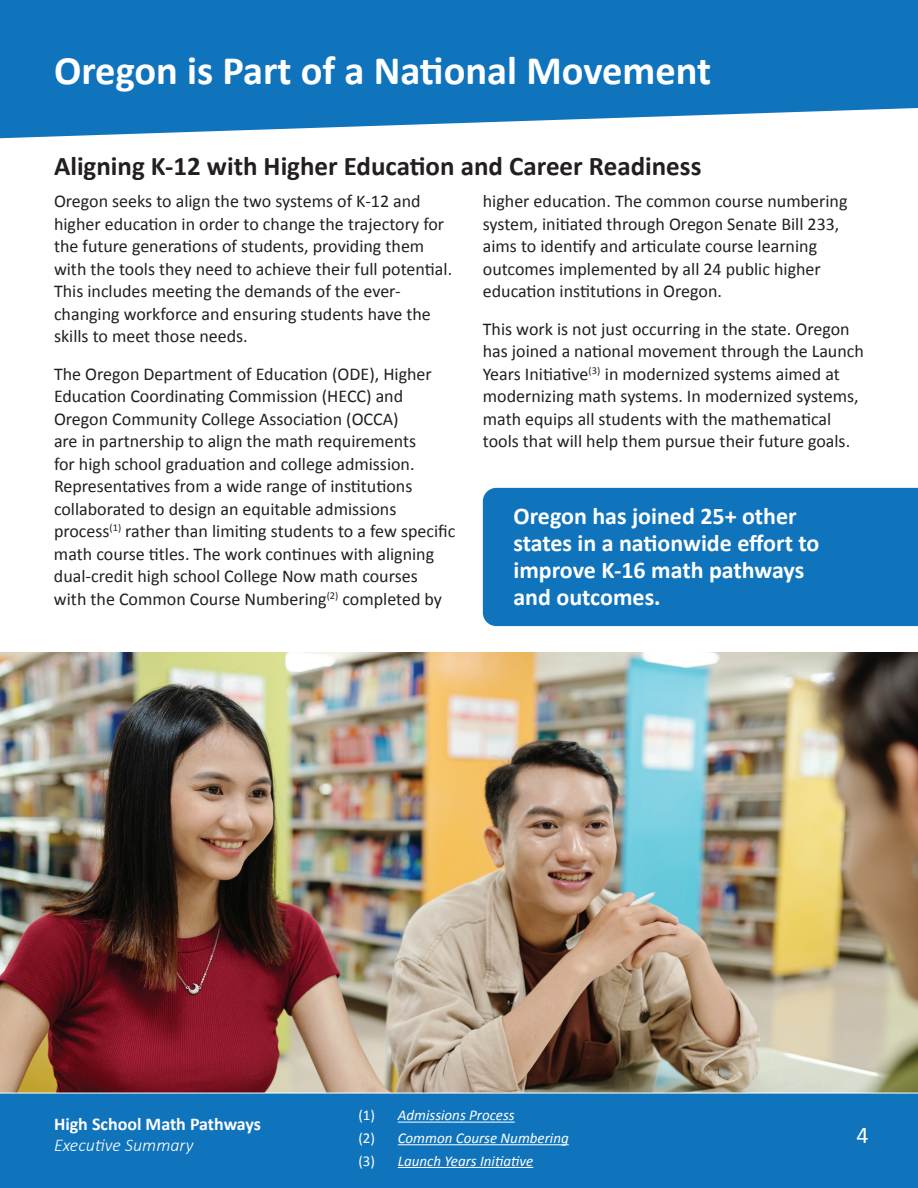
<style>
.page{position:relative;width:918px;height:1188px;background:#fff}
.page>*{position:absolute;margin:0;border:0;box-sizing:border-box;transform-origin:0 0}
.t1{font:700 40.5px "Calibri";color:#fff}
.t2{font:700 27px "Calibri";color:#231f20}
.t3{font:700 24px/27px "Calibri";color:#fff}
.t4{font:24px "Calibri";color:#fff}
.t5{font:18px/22.5px "Calibri";color:#231f20}
.t6{font:700 18px/21px "Calibri";color:#fff}
.t7{font:italic 15px/22.6px "Calibri";color:#fff}
.s1{font-style:normal}
.s2{font-weight:300;font-style:italic}
</style>
<div class="page">
<img style="left:0;top:652px;width:918px;height:440px">
<svg style="left:0;top:0;width:918px;height:138px;background:#2982c3"></svg>
<div style="left:0;top:1092px;width:918px;height:96px;background:#1074bc"></div>
<hr style="left:398px;top:1122px;width:117px;height:1px;background:#fff">
<hr style="left:398px;top:1144px;width:171px;height:1px;background:#fff">
<hr style="left:398px;top:1167px;width:135px;height:1px;background:#fff">
<div style="left:483px;top:488px;width:435px;height:138px;background:#1074bc"></div>
<h1 class="t1" style="left:54px;top:42px;width:659px">Oregon is Part of a National Movement</h1>
<h2 class="t2" style="left:54px;top:147px;width:649px">Aligning K-12 with Higher Education and Career Readiness</h2>
<p class="t5" style="left:54px;top:189px;width:400px">Oregon seeks to align the two systems of K-12 and higher education in order to change the trajectory for the future generations of students, providing them with the tools they need to achieve their full potential.<br>This includes meeting the demands of the ever&shy;changing workforce and ensuring students have the skills to meet those needs.</p>
<p class="t5" style="left:54px;top:362px;width:403px">The Oregon Department of Education (ODE), Higher Education Coordinating Commission (HECC) and Oregon Community College Association (OCCA)<br>are in partnership to align the math requirements<br>for high school graduation and college admission.<br>Representatives from a wide range of institutions collaborated to design an equitable admissions process<sup>(1)</sup> rather than limiting students to a few specific math course titles. The work continues with aligning dual-credit high school College Now math courses<br>with the Common Course Numbering<sup>(2)</sup> completed by</p>
<p class="t5" style="left:483px;top:189px;width:366px">higher education. The common course numbering system, initiated through Oregon Senate Bill 233, aims to identify and articulate course learning outcomes implemented by all 24 public higher education institutions in Oregon.</p>
<p class="t5" style="left:483px;top:317px;width:383px">This work is not just occurring in the state. Oregon has joined a national movement through the Launch Years Initiative<sup>(3)</sup> in modernized systems aimed at modernizing math systems. In modernized systems, math equips all students with the mathematical tools that will help them pursue their future goals.</p>
<h3 class="t3" style="left:513px;top:502px;width:308px">Oregon has joined 25+ other states in a nationwide effort to improve K-16 math pathways and outcomes.</h3>
<p class="t7" style="left:358px;top:1103px;width:212px"><span class="s1">(1)</span> Admissions Process<br><span class="s1">(2)</span> Common Course Numbering <span class="s1">(3)</span> Launch Years Initiative</p>
<h3 class="t6" style="left:54px;top:1113px;width:209px">High School Math Pathways<br><span class="s2">Executive Summary</span></h3>
<h1 class="t4" style="left:857px;top:1118px;width:14px">4</h1>
</div>
